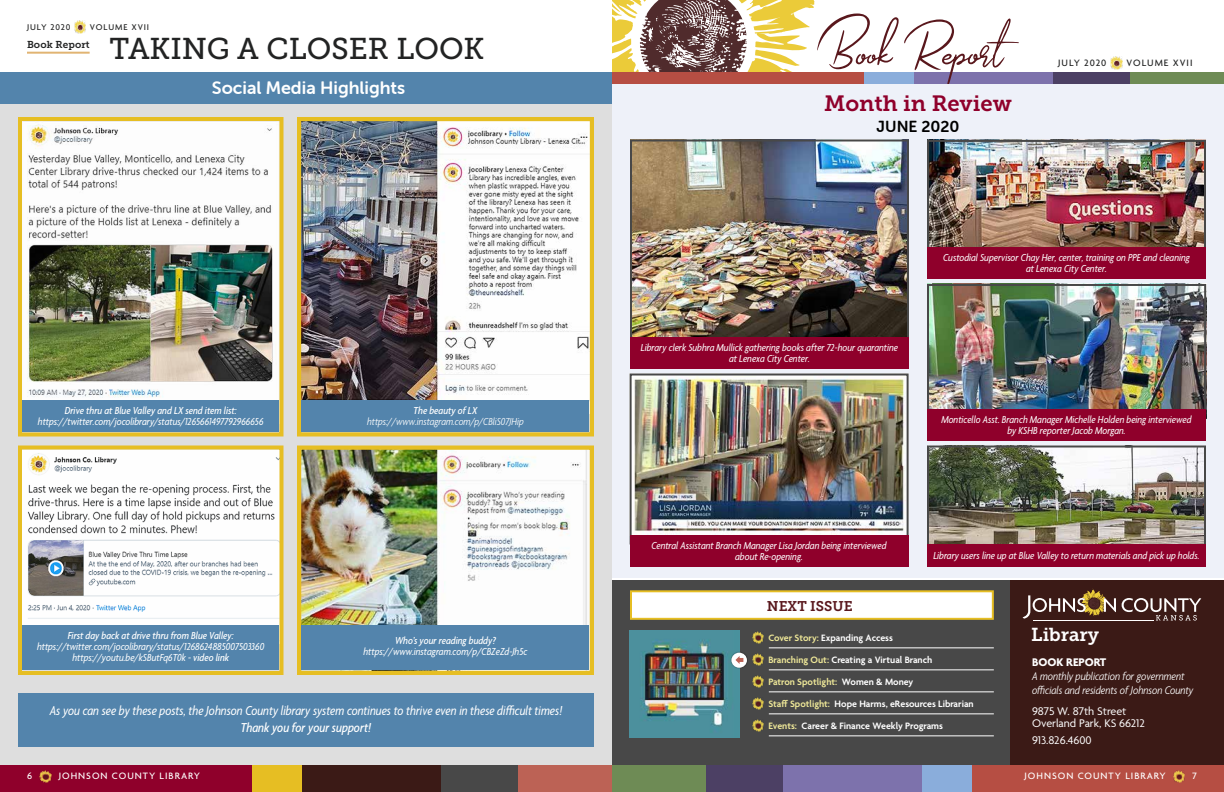
<style>
.page{position:relative;width:1224px;height:792px;background:#fff}
.page>*{position:absolute;margin:0;border:0;box-sizing:border-box;transform-origin:0 0}
.t1{font:30px "Museo Slab 500";color:#222323}
.t2{font:22px "Museo Slab 700";color:#8f002b}
.t3{font:18.6px "Museo Slab 700";color:#fff}
.t4{font:18px "Museo Sans Rounded 700";color:#fff}
.t5{font:16px "Museo Sans Rounded 700";color:#000}
.t6{font:italic condensed 14px "Agenda";color:#fff}
.t7{font:italic 500 condensed 14px "Agenda";color:#fff}
.t8{font:14px "Museo Slab 700";color:#59171c}
.t9{font:italic 300 condensed 12px/14.4px "Agenda";color:#fff}
.t10{font:12px/12px "Agenda";color:#fff}
.t11{font:700 12px "Agenda";color:#fff}
.t12{font:italic condensed 11px/11px "Agenda";color:#fff;text-align:center}
.t13{font:italic 500 condensed 11px "Agenda";color:#fff}
.t14{font:italic 300 condensed 11px "Agenda";color:#fff}
.t15{font:600 10px "Agenda";color:#fff}
.t16{font:500 10px "Agenda";letter-spacing:.1em;color:#fff}
.t17{font:600 10px "Agenda";color:#eee798}
.t18{font:500 10px "Agenda";letter-spacing:.1em;color:#222323}
.t19{font:10px "Museo Slab 700";letter-spacing:.01em;color:#222323}
.t20{font:500 9px "Agenda";letter-spacing:.1em;color:#222323}
.s1{font-weight:500}
.s2{color:#eee798}
.s3{color:#fff}
</style>
<div class="page">
<div style="left:518px;top:765px;width:94px;height:27px;background:#bc6255"></div>
<div style="left:441px;top:765px;width:77px;height:27px;background:#484848"></div>
<div style="left:302px;top:765px;width:139px;height:27px;background:#3b1a16"></div>
<div style="left:252px;top:765px;width:50px;height:27px;background:#e6be23"></div>
<div style="left:0;top:765px;width:252px;height:27px;background:#8f002b"></div>
<div style="left:612px;top:765px;width:94px;height:27px;background:#6e8b55"></div>
<div style="left:706px;top:765px;width:77px;height:27px;background:#4c4064"></div>
<div style="left:783px;top:765px;width:139px;height:27px;background:#7d72ac"></div>
<div style="left:922px;top:765px;width:50px;height:27px;background:#8aaddb"></div>
<div style="left:972px;top:765px;width:252px;height:27px;background:#b64e43"></div>
<svg style="left:40px;top:770px;width:11px;height:12px"></svg>
<svg style="left:1173px;top:770px;width:12px;height:12px"></svg>
<div style="left:0;top:104px;width:612px;height:661px;background:#dedede"></div>
<div style="left:0;top:72px;width:612px;height:32px;background:#5384ac"></div>
<hr style="left:27px;top:52px;width:63px;height:2px;background:#e1b472">
<svg style="left:74px;top:21px;width:12px;height:12px"></svg>
<div style="left:1009px;top:580px;width:215px;height:185px;background:#3b1a16"></div>
<div style="left:612px;top:580px;width:397px;height:185px;background:#484848"></div>
<div style="left:1130px;top:72px;width:94px;height:18px;background:#6e8b55"></div>
<div style="left:1053px;top:72px;width:77px;height:18px;background:#4c4064"></div>
<div style="left:914px;top:72px;width:139px;height:18px;background:#7d72ac"></div>
<svg style="left:612px;top:0;width:407px;height:84px"></svg>
<svg style="left:1111px;top:57px;width:11px;height:12px"></svg>
<svg style="left:1023px;top:589px;width:178px;height:32px"></svg>
<div style="left:612px;top:84px;width:612px;height:494px;background:#eef1f9"></div>
<img style="left:930px;top:287px;width:273px;height:123px">
<div style="left:927px;top:284px;width:279px;height:135px;border:2px solid #484848"></div>
<div style="left:630px;top:590px;width:364px;height:30px;background:#fff;border:2px solid #e6be23"></div>
<hr style="left:769px;top:647px;width:225px;height:1px;background:#fff">
<hr style="left:769px;top:669px;width:225px;height:1px;background:#fff">
<hr style="left:769px;top:691px;width:225px;height:1px;background:#fff">
<hr style="left:769px;top:713px;width:225px;height:1px;background:#fff">
<hr style="left:769px;top:735px;width:225px;height:1px;background:#fff">
<svg style="left:752px;top:631px;width:12px;height:13px"></svg>
<svg style="left:752px;top:653px;width:12px;height:13px"></svg>
<svg style="left:752px;top:675px;width:12px;height:13px"></svg>
<svg style="left:752px;top:697px;width:12px;height:13px"></svg>
<svg style="left:752px;top:719px;width:12px;height:13px"></svg>
<img style="left:930px;top:143px;width:273px;height:105px">
<div style="left:927px;top:140px;width:279px;height:121px;border:2px solid #484848"></div>
<img style="left:633px;top:143px;width:273px;height:195px">
<div style="left:630px;top:140px;width:279px;height:206px;border:2px solid #484848"></div>
<img style="left:630px;top:630px;width:109px;height:108px">
<div style="left:730px;top:651px;width:18px;height:18px;background:#000;opacity:.35"></div>
<svg style="left:731px;top:653px;width:16px;height:15px"></svg>
<svg style="left:735px;top:656px;width:8px;height:8px"></svg>
<img style="left:302px;top:450px;width:287px;height:176px">
<div style="left:297px;top:445px;width:297px;height:230px;border:4px solid #e6be23"></div>
<div style="left:18px;top:693px;width:576px;height:54px;background:#5384ac"></div>
<img style="left:23px;top:122px;width:256px;height:278px">
<div style="left:18px;top:117px;width:266px;height:319px;border:4px solid #e6be23"></div>
<div style="left:22px;top:400px;width:257px;height:32px;background:#5384ac"></div>
<img style="left:302px;top:122px;width:287px;height:278px">
<div style="left:297px;top:117px;width:297px;height:320px;border:4px solid #e6be23"></div>
<div style="left:302px;top:400px;width:288px;height:32px;background:#5384ac"></div>
<div style="left:302px;top:626px;width:288px;height:44px;background:#5384ac"></div>
<img style="left:930px;top:449px;width:273px;height:95px">
<div style="left:927px;top:446px;width:279px;height:103px;border:2px solid #484848"></div>
<img style="left:633px;top:377px;width:273px;height:159px">
<div style="left:630px;top:374px;width:279px;height:170px;border:2px solid #484848"></div>
<img style="left:23px;top:451px;width:256px;height:175px">
<div style="left:18px;top:446px;width:266px;height:229px;border:4px solid #e6be23"></div>
<div style="left:22px;top:626px;width:257px;height:44px;background:#5384ac"></div>
<div style="left:927px;top:248px;width:279px;height:31px;background:#8f002b"></div>
<div style="left:927px;top:410px;width:279px;height:31px;background:#8f002b"></div>
<div style="left:630px;top:338px;width:279px;height:31px;background:#8f002b"></div>
<div style="left:927px;top:544px;width:279px;height:23px;background:#8f002b"></div>
<div style="left:630px;top:536px;width:279px;height:31px;background:#8f002b"></div>
<p class="t20" style="left:27px;top:22px;width:45px">JULY 2020</p>
<p class="t20" style="left:90px;top:22px;width:61px">VOLUME XVII</p>
<p class="t19" style="left:27px;top:39px;width:64px">Book Report</p>
<h1 class="t1" style="left:110px;top:32px;width:376px">TAKING A CLOSER LOOK</h1>
<h3 class="t4" style="left:212px;top:78px;width:195px">Social Media Highlights</h3>
<p class="t13" style="left:65px;top:404px;width:174px">Drive thru at Blue Valley and LX send item list:</p>
<p class="t12" style="left:38px;top:415px;width:227px">https://twitter.com/jocolibrary/status/1265661497792966656</p>
<p class="t13" style="left:68px;top:629px;width:167px">First day back at drive thru from Blue Valley:</p>
<p class="t12" style="left:37px;top:641px;width:229px">https://twitter.com/jocolibrary/status/1268624885007503360 https://youtu.be/kSButFq6T0k <span class="s1">- video link</span></p>
<p class="t13" style="left:414px;top:404px;width:65px">The beauty of LX</p>
<p class="t14" style="left:367px;top:414px;width:158px">https://www.instagram.com/p/CBliS07JHip</p>
<p class="t13" style="left:395px;top:635px;width:102px">Who’s your reading buddy?</p>
<p class="t12" style="left:363px;top:646px;width:165px">https://www.instagram.com/p/CBZeZd-Jh5c</p>
<p class="t6" style="left:50px;top:702px;width:514px">As you can see by these posts, the Johnson County library system continues to thrive even in these difficult times!</p>
<p class="t7" style="left:241px;top:720px;width:132px">Thank you for your support!</p>
<h2 class="t2" style="left:824px;top:91px;width:189px">Month in Review</h2>
<h3 class="t5" style="left:877px;top:117px;width:84px">JUNE 2020</h3>
<p class="t18" style="left:1058px;top:58px;width:50px">JULY 2020</p>
<p class="t18" style="left:1127px;top:58px;width:67px">VOLUME XVII</p>
<p class="t12" style="left:641px;top:342px;width:259px">Library clerk Subhra Mullick gathering books after 72-hour quarantine at Lenexa City Center.</p>
<p class="t12" style="left:943px;top:252px;width:248px">Custodial Supervisor Chay Her, center, training on PPE and cleaning at Lenexa City Center.</p>
<p class="t12" style="left:941px;top:414px;width:252px">Monticello Asst. Branch Manager Michelle Holden being interviewed by KSHB reporter Jacob Morgan.</p>
<p class="t12" style="left:652px;top:540px;width:237px">Central Assistant Branch Manager Lisa Jordan being interviewed about Re-opening.</p>
<p class="t8" style="left:767px;top:598px;width:88px">NEXT ISSUE</p>
<p class="t12" style="left:933px;top:550px;width:268px">Library users line up at Blue Valley to return materials and pick up holds.</p>
<p class="t15" style="left:768px;top:632px;width:126px"><span class="s2">Cover Story:</span> Expanding Access</p>
<p class="t15" style="left:768px;top:654px;width:166px"><span class="s2">Branching Out:</span> Creating a Virtual Branch</p>
<p class="t17" style="left:768px;top:676px;width:147px">Patron Spotlight: <span class="s3">Women &amp; Money</span></p>
<p class="t15" style="left:768px;top:698px;width:207px"><span class="s2">Staff Spotlight:</span> Hope Harms, eResources Librarian</p>
<p class="t15" style="left:768px;top:720px;width:176px"><span class="s2">Events:</span> Career &amp; Finance Weekly Programs</p>
<h3 class="t3" style="left:1031px;top:624px;width:70px">Library</h3>
<p class="t11" style="left:1032px;top:655px;width:76px">BOOK REPORT</p>
<p class="t9" style="left:1032px;top:669px;width:163px">A monthly publication for government officials and residents of Johnson County</p>
<p class="t10" style="left:1032px;top:706px;width:114px">9875 W. 87th Street<br>Overland Park, KS 66212</p>
<p class="t10" style="left:1032px;top:735px;width:61px">913.826.4600</p>
<p class="t16" style="left:27px;top:771px;width:7px">6</p>
<p class="t16" style="left:59px;top:771px;width:143px">JOHNSON COUNTY LIBRARY</p>
<p class="t16" style="left:1025px;top:771px;width:143px">JOHNSON COUNTY LIBRARY</p>
<p class="t16" style="left:1193px;top:771px;width:6px">7</p>
</div>
